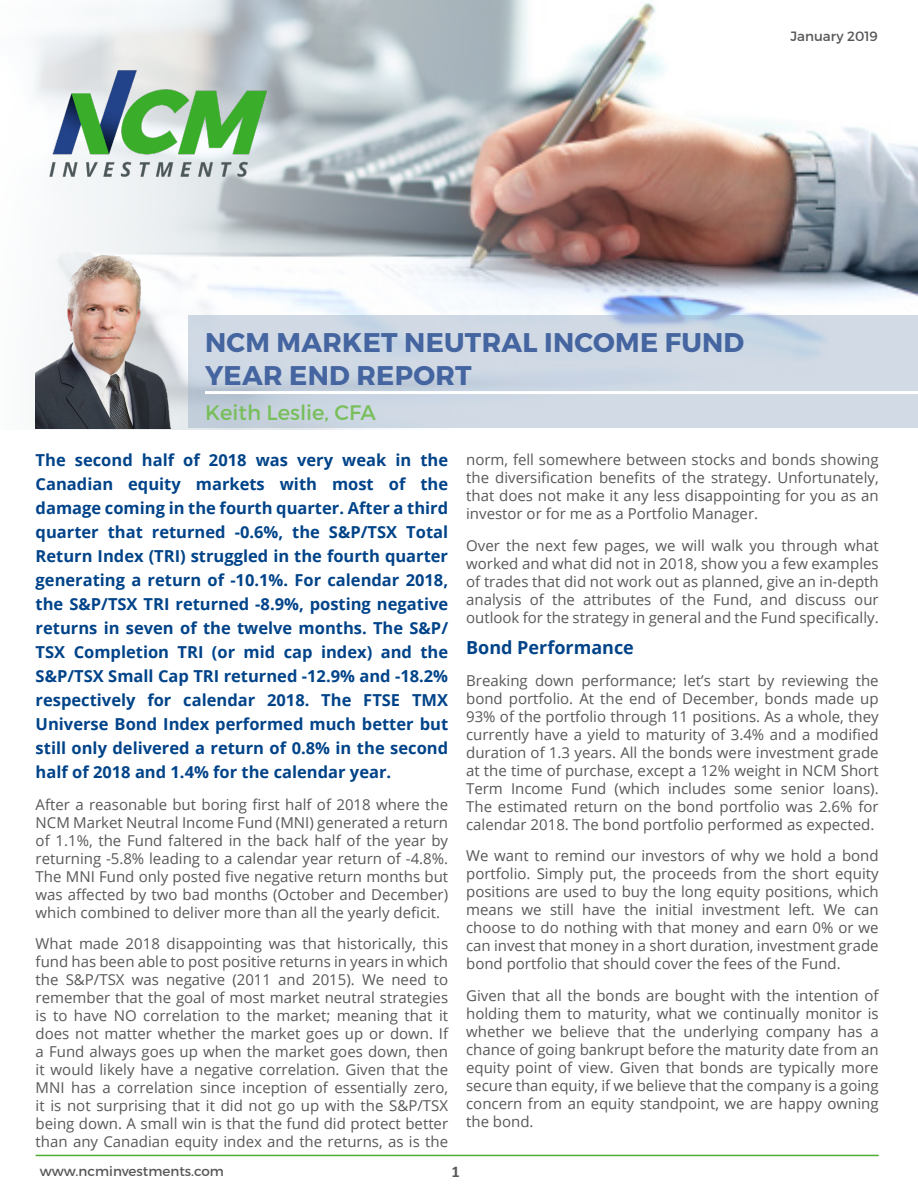
<style>
.page{position:relative;width:918px;height:1188px;background:#fff}
.page>*{position:absolute;margin:0;border:0;box-sizing:border-box;transform-origin:0 0}
.t1{font:700 27px "Montserrat";letter-spacing:.01em;color:#4565a0}
.t2{font:21px "Montserrat";color:#78be5b}
.t3{font:700 18px "Open Sans";color:#004389}
.t4{font:700 16.5px/24px "Open Sans";color:#004389;text-align:justify}
.t5{font:700 16.5px "Calibri";color:#57585a}
.t6{font:15px/18px "Open Sans";color:#57585a;text-align:justify}
.t7{font:13.5px "Montserrat";color:#57585a}
</style>
<div class="page">
<img style="left:34px;top:0;width:884px;height:430px">
<hr style="left:36px;top:1155px;width:843px;height:1px;background:#4fad2f">
<img style="left:36px;top:54px;width:245px;height:147px">
<svg style="left:188px;top:315px;width:730px;height:113px;background:#ccd6e3"></svg>
<hr style="left:205px;top:391px;width:713px;height:3px;background:#fff">
<img style="left:36px;top:251px;width:142px;height:177px">
<p class="t7" style="left:791px;top:28px;width:89px">January 2019</p>
<p class="t1" style="left:205px;top:326px;width:541px">NCM MARKET NEUTRAL INCOME FUND</p>
<p class="t1" style="left:205px;top:358px;width:268px">YEAR END REPORT</p>
<p class="t2" style="left:205px;top:399px;width:172px">Keith Leslie, CFA</p>
<p class="t4" style="left:36px;top:448px;width:414px">The second half of 2018 was very weak in the Canadian equity markets with most of the damage coming in the fourth quarter. After a third quarter that returned -0.6%, the S&amp;P/TSX Total Return Index (TRI) struggled in the fourth quarter generating a return of -10.1%. For calendar 2018, the S&amp;P/TSX TRI returned -8.9%, posting negative returns in seven of the twelve months. The S&amp;P/ TSX Completion TRI (or mid cap index) and the S&amp;P/TSX Small Cap TRI returned -12.9% and -18.2% respectively for calendar 2018. The FTSE TMX Universe Bond Index performed much better but still only delivered a return of 0.8% in the second half of 2018 and 1.4% for the calendar year.</p>
<p class="t6" style="left:36px;top:795px;width:414px">After a reasonable but boring first half of 2018 where the NCM Market Neutral Income Fund (MNI) generated a return of 1.1%, the Fund faltered in the back half of the year by returning -5.8% leading to a calendar year return of -4.8%.<br>The MNI Fund only posted five negative return months but was affected by two bad months (October and December) which combined to deliver more than all the yearly deficit.</p>
<p class="t6" style="left:36px;top:934px;width:414px">What made 2018 disappointing was that historically, this fund has been able to post positive returns in years in which the S&amp;P/TSX was negative (2011 and 2015). We need to remember that the goal of most market neutral strategies is to have NO correlation to the market; meaning that it does not matter whether the market goes up or down. If a Fund always goes up when the market goes down, then it would likely have a negative correlation. Given that the MNI has a correlation since inception of essentially zero, it is not surprising that it did not go up with the S&amp;P/TSX being down. A small win is that the fund did protect better than any Canadian equity index and the returns, as is the</p>
<p class="t6" style="left:466px;top:450px;width:414px">norm, fell somewhere between stocks and bonds showing the diversification benefits of the strategy. Unfortunately, that does not make it any less disappointing for you as an investor or for me as a Portfolio Manager.</p>
<p class="t6" style="left:466px;top:536px;width:414px">Over the next few pages, we will walk you through what worked and what did not in 2018, show you a few examples of trades that did not work out as planned, give an in-depth analysis of the attributes of the Fund, and discuss our outlook for the strategy in general and the Fund specifically.</p>
<p class="t3" style="left:466px;top:635px;width:169px">Bond Performance</p>
<p class="t6" style="left:466px;top:671px;width:414px">Breaking down performance; let’s start by reviewing the bond portfolio. At the end of December, bonds made up 93% of the portfolio through 11 positions. As a whole, they currently have a yield to maturity of 3.4% and a modified duration of 1.3 years. All the bonds were investment grade at the time of purchase, except a 12% weight in NCM Short Term Income Fund (which includes some senior loans).<br>The estimated return on the bond portfolio was 2.6% for calendar 2018. The bond portfolio performed as expected.</p>
<p class="t6" style="left:466px;top:846px;width:414px">We want to remind our investors of why we hold a bond portfolio. Simply put, the proceeds from the short equity positions are used to buy the long equity positions, which means we still have the initial investment left. We can choose to do nothing with that money and earn 0% or we can invest that money in a short duration, investment grade bond portfolio that should cover the fees of the Fund.</p>
<p class="t6" style="left:466px;top:986px;width:414px">Given that all the bonds are bought with the intention of holding them to maturity, what we continually monitor is whether we believe that the underlying company has a chance of going bankrupt before the maturity date from an equity point of view. Given that bonds are typically more secure than equity, if we believe that the company is a going concern from an equity standpoint, we are happy owning the bond.</p>
<p class="t7" style="left:40px;top:1163px;width:186px">www.ncminvestments.com</p>
<p class="t5" style="left:451px;top:1161px;width:10px">1</p>
</div>
